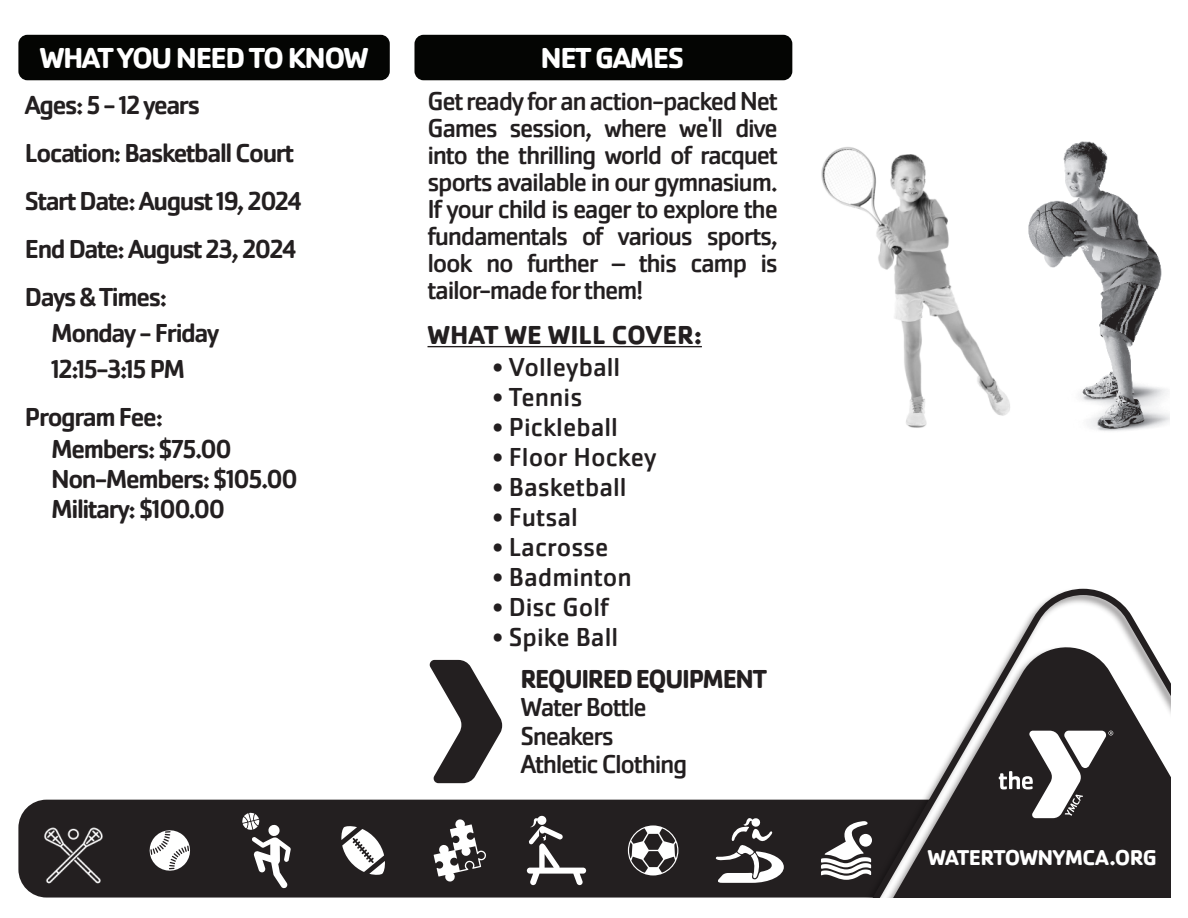
<style>
.page{position:relative;width:1188px;height:918px;background:#fff}
.page>*{position:absolute;margin:0;border:0;box-sizing:border-box;transform-origin:0 0}
.t1{font:700 30px "Cachet Pro";letter-spacing:-.05em;color:#fff}
.t2{font:27px/27px "Cachet Pro";letter-spacing:-.015em;color:#231f20;text-align:justify}
.t3{font:500 27px/48px "Cachet Pro";letter-spacing:-.05em;color:#231f20}
.t4{font:27px/28.5px "Cachet Pro";letter-spacing:-.05em;color:#231f20}
.t5{font:700 27px "Cachet Pro";letter-spacing:-.05em;color:#231f20;scale:.96 1}
.t6{font:700 27px "Cachet Pro";color:#231f20}
.t7{font:700 22.2px "Cachet Pro";letter-spacing:-.03em;color:#fff}
</style>
<div class="page">
<div style="left:18px;top:800px;width:830px;height:98px;background:#231f20"></div>
<svg style="left:848px;top:589px;width:322px;height:309px"></svg>
<svg style="left:999px;top:731px;width:114px;height:87px"></svg>
<svg style="left:430px;top:660px;width:72px;height:123px"></svg>
<div style="left:18px;top:35px;width:372px;height:45px;background:#040503;border-radius:9px"></div>
<div style="left:414px;top:35px;width:378px;height:45px;background:#040503;border-radius:9px"></div>
<hr style="left:428px;top:346px;width:274px;height:1px;background:#231f20">
<svg style="left:628px;top:825px;width:50px;height:50px"></svg>
<svg style="left:434px;top:819px;width:52px;height:63px"></svg>
<svg style="left:341px;top:826px;width:44px;height:49px"></svg>
<svg style="left:147px;top:828px;width:46px;height:45px"></svg>
<img style="left:35px;top:813px;width:76px;height:75px">
<svg style="left:242px;top:813px;width:49px;height:75px"></svg>
<svg style="left:716px;top:818px;width:68px;height:65px"></svg>
<svg style="left:527px;top:816px;width:59px;height:69px"></svg>
<svg style="left:821px;top:821px;width:50px;height:59px"></svg>
<img style="left:821px;top:147px;width:189px;height:281px">
<img style="left:1028px;top:141px;width:142px;height:290px">
<p class="t1" style="left:39px;top:39px;width:331px">WHAT YOU NEED TO KNOW</p>
<p class="t1" style="left:541px;top:39px;width:145px">NET GAMES</p>
<p class="t2" style="left:428px;top:88px;width:352px">Get ready for an action-packed Net Games session, where we'll dive into the thrilling world of racquet sports available in our gymnasium.<br>If your child is eager to explore the fundamentals of various sports, look no further – this camp is tailor-made for them!</p>
<p class="t6" style="left:428px;top:318px;width:276px">WHAT WE WILL COVER:</p>
<p class="t2" style="left:492px;top:354px;width:129px">• Volleyball</p>
<p class="t2" style="left:492px;top:384px;width:91px">• Tennis</p>
<p class="t2" style="left:492px;top:414px;width:127px">• Pickleball</p>
<p class="t2" style="left:492px;top:444px;width:166px">• Floor Hockey</p>
<p class="t2" style="left:492px;top:474px;width:136px">• Basketball</p>
<p class="t2" style="left:492px;top:504px;width:87px">• Futsal</p>
<p class="t2" style="left:492px;top:534px;width:118px">• Lacrosse</p>
<p class="t2" style="left:492px;top:564px;width:141px">• Badminton</p>
<p class="t2" style="left:492px;top:594px;width:118px">• Disc Golf</p>
<p class="t2" style="left:492px;top:624px;width:127px">• Spike Ball</p>
<p class="t5" style="left:520px;top:662px;width:258px">REQUIRED EQUIPMENT</p>
<p class="t4" style="left:520px;top:693px;width:169px">Water Bottle<br>Sneakers<br>Athletic Clothing</p>
<p class="t3" style="left:25px;top:82px;width:278px">Ages: 5 - 12 years<br>Location: Basketball Court<br>Start Date: August 19, 2024<br>End Date: August 23, 2024<br>Days &amp; Times:</p>
<p class="t3" style="left:51px;top:316px;width:170px;line-height:36px">Monday - Friday<br>12:15-3:15 PM</p>
<p class="t3" style="left:51px;top:402px;width:248px;line-height:30.5px;text-indent:-26px">Program Fee:<br>Members: $75.00<br>Non-Members: $105.00<br>Military: $100.00</p>
<p class="t7" style="left:927px;top:844px;width:231px">WATERTOWNYMCA.ORG</p>
</div>
